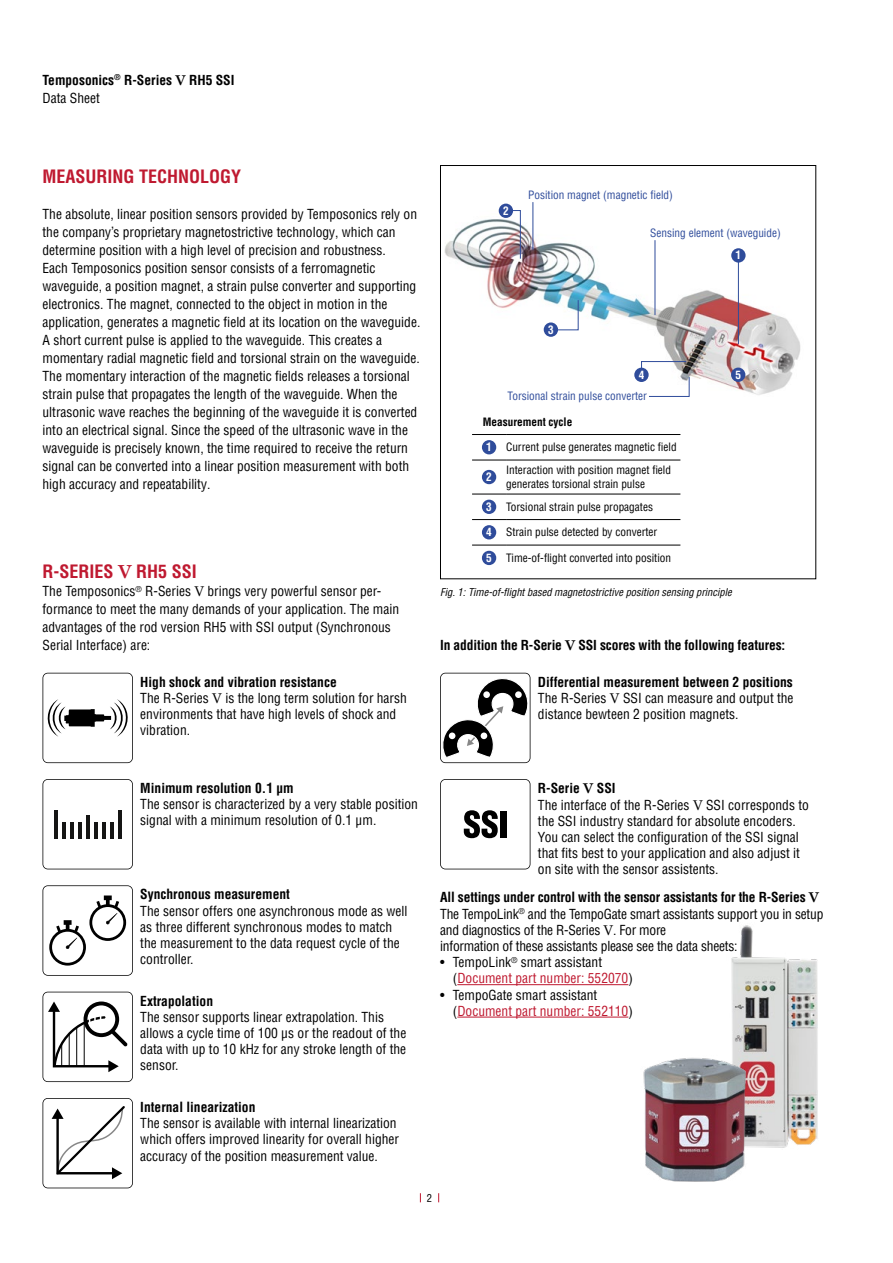
<style>
.page{position:relative;width:893px;height:1263px;background:#fff}
.page>*{position:absolute;margin:0;border:0;box-sizing:border-box;transform-origin:0 0}
.t1{font:700 condensed 18px "Helvetica LT Pro";color:#bf1930}
.t2{font:condensed 13.5px/16.2px "Helvetica LT Pro";color:#000}
.t3{font:700 condensed 13.5px/18px "Helvetica LT Pro";letter-spacing:-.01em;color:#000}
.t4{font:condensed 11.25px/13.5px "Helvetica LT Pro";color:#000}
.t5{font:condensed 11.25px "Helvetica LT Pro";color:#2f4c9b}
.t6{font:700 condensed 11.25px "Helvetica LT Pro";color:#000}
.t7{font:700 condensed 11.25px "Helvetica LT Pro";color:#fff}
.t8{font:italic condensed 10.5px "Helvetica LT Pro";color:#000}
.t9{font:condensed 10.5px "Helvetica LT Pro";color:#000}
.s1{font-family:"Century Schoolbook";font-stretch:normal}
.s2{font-weight:400}
.s3{font-weight:700}
.s4{font-family:"Century Schoolbook";font-weight:700;font-stretch:normal}
.s5{color:#bf1930}
</style>
<div class="page">
<img style="left:444px;top:199px;width:373px;height:221px">
<svg style="left:555px;top:300px;width:24px;height:30px"></svg>
<div style="left:544px;top:322px;width:14px;height:15px;background:#2f4c9b;border-radius:50%"></div>
<div style="left:731px;top:248px;width:15px;height:15px;background:#2f4c9b;border-radius:50%"></div>
<hr style="left:738px;top:261px;width:1px;height:83px;background:#2f4c9b">
<hr style="left:472px;top:460px;width:34px;height:1px;background:#000">
<hr style="left:506px;top:460px;width:174px;height:1px;background:#000">
<hr style="left:472px;top:494px;width:34px;height:1px;background:#000">
<hr style="left:506px;top:494px;width:174px;height:1px;background:#000">
<hr style="left:472px;top:519px;width:34px;height:1px;background:#000">
<hr style="left:506px;top:519px;width:174px;height:1px;background:#000">
<hr style="left:472px;top:434px;width:34px;height:1px;background:#000">
<hr style="left:506px;top:434px;width:174px;height:1px;background:#000">
<hr style="left:472px;top:545px;width:34px;height:1px;background:#000">
<hr style="left:506px;top:545px;width:174px;height:1px;background:#000">
<div style="left:482px;top:440px;width:14px;height:14px;background:#2f4c9b;border-radius:50%"></div>
<div style="left:482px;top:470px;width:14px;height:14px;background:#2f4c9b;border-radius:50%"></div>
<div style="left:482px;top:500px;width:14px;height:14px;background:#2f4c9b;border-radius:50%"></div>
<div style="left:482px;top:525px;width:14px;height:14px;background:#2f4c9b;border-radius:50%"></div>
<div style="left:482px;top:551px;width:14px;height:14px;background:#2f4c9b;border-radius:50%"></div>
<div style="left:731px;top:368px;width:14px;height:14px;background:#2f4c9b;border-radius:50%"></div>
<hr style="left:655px;top:240px;width:1px;height:75px;background:#2f4c9b">
<div style="left:634px;top:368px;width:15px;height:14px;background:#2f4c9b;border-radius:50%"></div>
<svg style="left:641px;top:361px;width:46px;height:9px"></svg>
<svg style="left:649px;top:377px;width:40px;height:20px"></svg>
<hr style="left:533px;top:202px;width:1px;height:47px;background:#2f4c9b">
<div style="left:499px;top:204px;width:14px;height:14px;background:#2f4c9b;border-radius:50%"></div>
<svg style="left:512px;top:210px;width:9px;height:49px"></svg>
<div style="left:440px;top:165px;width:376px;height:414px;border:1px solid #000"></div>
<svg style="left:43px;top:673px;width:90px;height:90px"></svg>
<svg style="left:43px;top:779px;width:90px;height:90px"></svg>
<hr style="left:54px;top:810px;width:3px;height:28px;background:#151514">
<hr style="left:62px;top:822px;width:3px;height:16px;background:#151514">
<hr style="left:70px;top:822px;width:3px;height:16px;background:#151514">
<hr style="left:78px;top:822px;width:3px;height:16px;background:#151514">
<hr style="left:86px;top:815px;width:3px;height:23px;background:#151514">
<hr style="left:94px;top:822px;width:3px;height:16px;background:#151514">
<hr style="left:102px;top:822px;width:3px;height:16px;background:#151514">
<hr style="left:110px;top:822px;width:3px;height:16px;background:#151514">
<hr style="left:118px;top:810px;width:3px;height:28px;background:#151514">
<svg style="left:43px;top:885px;width:90px;height:91px"></svg>
<svg style="left:43px;top:992px;width:90px;height:90px"></svg>
<hr style="left:69px;top:1034px;width:1px;height:32px;background:#000">
<hr style="left:84px;top:1024px;width:1px;height:42px;background:#000">
<hr style="left:76px;top:1027px;width:1px;height:39px;background:#000">
<svg style="left:43px;top:1098px;width:90px;height:90px"></svg>
<svg style="left:440px;top:673px;width:90px;height:90px"></svg>
<div style="left:481px;top:732px;width:6px;height:7px;background:#fff;border-radius:50%"></div>
<div style="left:449px;top:732px;width:6px;height:7px;background:#fff;border-radius:50%"></div>
<svg style="left:440px;top:779px;width:90px;height:90px"></svg>
<div style="left:501px;top:811px;width:6px;height:26px;background:#000"></div>
<hr style="left:457px;top:984px;width:171px;height:1px;background:#bf1930">
<hr style="left:457px;top:1017px;width:171px;height:1px;background:#bf1930">
<img style="left:731px;top:925px;width:87px;height:223px">
<img style="left:643px;top:1049px;width:114px;height:133px">
<p class="t3" style="left:43px;top:71px;width:194px">Temposonics<sup>®</sup> R-Series <span class="s1">V</span> RH5 SSI<br><span class="s2">Data Sheet</span></p>
<p class="t1" style="left:43px;top:165px;width:200px">MEASURING TECHNOLOGY</p>
<p class="t2" style="left:43px;top:205px;width:379px;line-height:18px">The absolute, linear position sensors provided by Temposonics rely on the company’s proprietary magnetostrictive technology, which can determine position with a high level of precision and robustness.<br>Each Temposonics position sensor consists of a ferromagnetic waveguide, a position magnet, a strain pulse converter and supporting electronics. The magnet, connected to the object in motion in the application, generates a magnetic field at its location on the waveguide.<br>A short current pulse is applied to the waveguide. This creates a momentary radial magnetic field and torsional strain on the waveguide.<br>The momentary interaction of the magnetic fields releases a torsional strain pulse that propagates the length of the waveguide. When the ultrasonic wave reaches the beginning of the waveguide it is converted into an electrical signal. Since the speed of the ultrasonic wave in the waveguide is precisely known, the time required to receive the return signal can be converted into a linear position measurement with both high accuracy and repeatability.</p>
<p class="t1" style="left:43px;top:560px;width:156px">R-SERIES <span class="s1">V</span> RH5 SSI</p>
<p class="t2" style="left:43px;top:582px;width:358px;line-height:18px">The Temposonics<sup>®</sup> R-Series <span class="s1">V</span> brings very powerful sensor per&shy;formance to meet the many demands of your application. The main advantages of the rod version RH5 with SSI output (Synchronous Serial Interface) are:</p>
<p class="t2" style="left:140px;top:674px;width:268px"><span class="s3">High shock and vibration resistance<br></span>The R-Series <span class="s1">V</span> is the long term solution for harsh environments that have high levels of shock and vibration.</p>
<p class="t7" style="left:503px;top:203px;width:7px">2</p>
<p class="t5" style="left:528px;top:188px;width:146px">Position magnet (magnetic field)</p>
<p class="t5" style="left:650px;top:225px;width:132px">Sensing element (waveguide)</p>
<p class="t7" style="left:736px;top:248px;width:7px">1</p>
<p class="t7" style="left:548px;top:322px;width:7px">3</p>
<p class="t7" style="left:639px;top:367px;width:7px">4</p>
<p class="t7" style="left:735px;top:367px;width:7px">5</p>
<p class="t5" style="left:508px;top:388px;width:141px">Torsional strain pulse converter</p>
<p class="t6" style="left:483px;top:414px;width:91px">Measurement cycle</p>
<p class="t7" style="left:486px;top:440px;width:7px">1</p>
<p class="t4" style="left:506px;top:440px;width:172px">Current pulse generates magnetic field</p>
<p class="t7" style="left:486px;top:469px;width:7px">2</p>
<p class="t4" style="left:506px;top:463px;width:166px">Interaction with position magnet field generates torsional strain pulse</p>
<p class="t7" style="left:486px;top:499px;width:7px">3</p>
<p class="t4" style="left:506px;top:500px;width:148px">Torsional strain pulse propagates</p>
<p class="t7" style="left:486px;top:525px;width:7px">4</p>
<p class="t4" style="left:506px;top:525px;width:153px">Strain pulse detected by converter</p>
<p class="t7" style="left:486px;top:550px;width:7px">5</p>
<p class="t4" style="left:506px;top:551px;width:167px">Time-of-flight converted into position</p>
<p class="t8" style="left:440px;top:586px;width:293px">Fig. 1: Time-of-flight based magnetostrictive position sensing principle</p>
<p class="t3" style="left:440px;top:636px;width:347px">In addition the R-Serie <span class="s1">V</span> SSI scores with the following features:</p>
<p class="t2" style="left:538px;top:674px;width:257px;text-align:justify"><span class="s3">Differential measurement between 2 positions </span>The R-Series <span class="s1">V</span> SSI can measure and output the distance bewteen 2 position magnets.</p>
<p class="t2" style="left:140px;top:780px;width:279px"><span class="s3">Minimum resolution 0.1 μm<br></span>The sensor is characterized by a very stable position signal with a minimum resolution of 0.1 μm.</p>
<p class="t2" style="left:140px;top:886px;width:269px"><span class="s3">Synchronous measurement<br></span>The sensor offers one asynchronous mode as well as three different synchronous modes to match the measurement to the data request cycle of the controller.</p>
<p class="t2" style="left:140px;top:992px;width:268px"><span class="s3">Extrapolation<br></span>The sensor supports linear extrapolation. This allows a cycle time of 100 μs or the readout of the data with up to 10 kHz for any stroke length of the sensor.</p>
<p class="t2" style="left:140px;top:1099px;width:260px"><span class="s3">Internal linearization<br></span>The sensor is available with internal linearization which offers improved linearity for overall higher accuracy of the position measurement value.</p>
<p class="t2" style="left:538px;top:780px;width:272px"><span class="s3">R-Serie</span> <span class="s4">V</span> <span class="s3">SSI<br></span>The interface of the R-Series <span class="s1">V</span> SSI corresponds to the SSI industry standard for absolute encoders.<br>You can select the configuration of the SSI signal that fits best to your application and also adjust it on site with the sensor assistents.</p>
<p class="t2" style="left:440px;top:889px;width:385px"><span class="s3">All settings under control with the sensor assistants for the R-Series</span> <span class="s4">V </span>The TempoLink<sup>®</sup> and the TempoGate smart assistants support you in setup and diagnostics of the R-Series <span class="s1">V</span>. For more<br>information of these assistants please see the data sheets:</p>
<p class="t2" style="left:453px;top:954px;width:181px;text-indent:-13px">• TempoLink<sup>®</sup> smart assistant (<span class="s5">Document part number: 552070</span>)</p>
<p class="t2" style="left:453px;top:986px;width:181px;text-indent:-13px">• TempoGate smart assistant (<span class="s5">Document part number: 552110</span>)</p>
<p class="t9" style="left:427px;top:1191px;width:7px">2</p>
</div>
